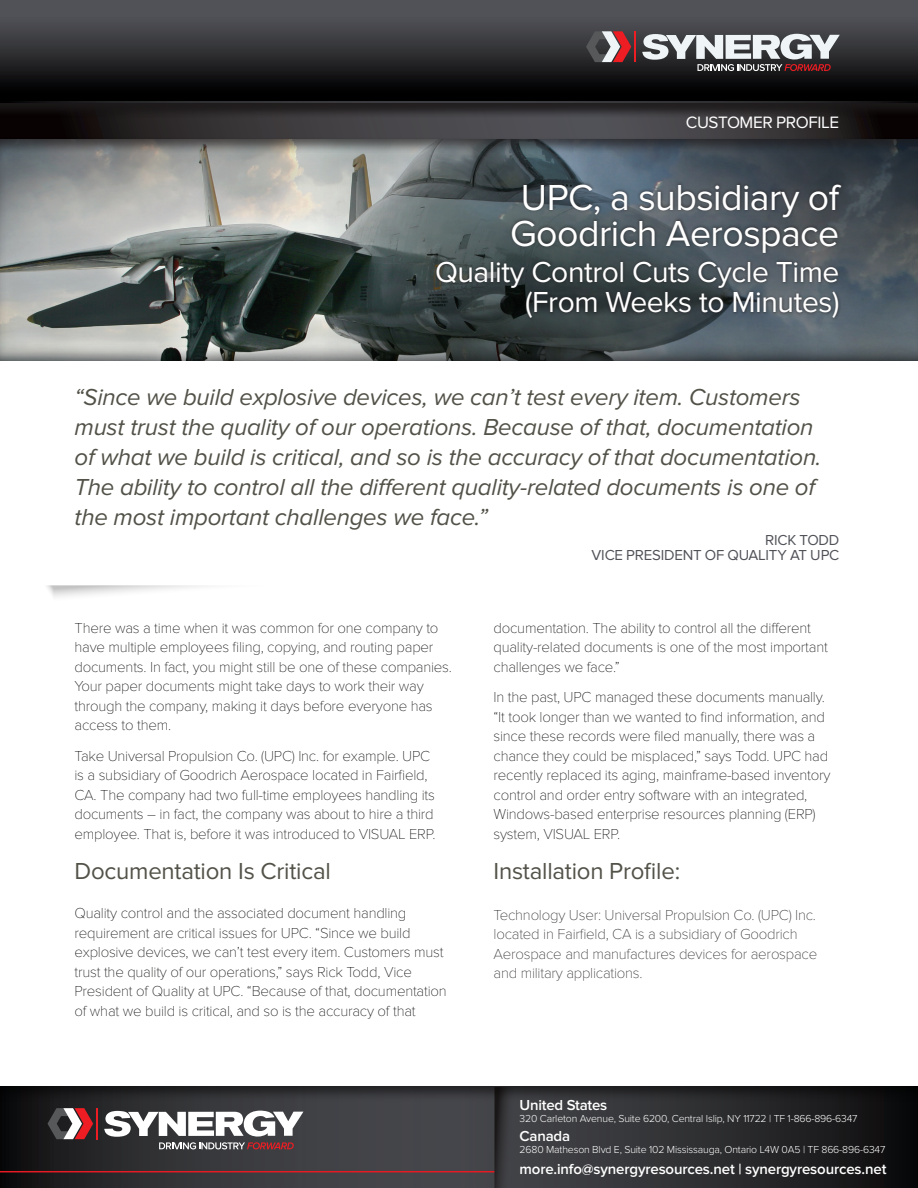
<style>
.page{position:relative;width:918px;height:1188px;background:#fff}
.page>*{position:absolute;margin:0;border:0;box-sizing:border-box;transform-origin:0 0}
.t1{font:37.5px/36px "Proxima Nova";letter-spacing:-.015em;color:#fff}
.t2{font:30px/30px "Proxima Nova";letter-spacing:-.015em;color:#fff;text-align:right}
.t3{font:italic 24px/30px "Proxima Nova";letter-spacing:-.01em;color:#535249}
.t4{font:24px "Proxima Nova";letter-spacing:-.01em;color:#535249}
.t5{font:17.1px "Proxima Nova";letter-spacing:-.025em;color:#fff}
.t6{font:100 15px/19.5px "Proxima Nova T";letter-spacing:-.015em;color:#040503}
.t7{font:100 15px/19.5px "Proxima Nova T";letter-spacing:-.015em;color:#231f20}
.t8{font:600 15px "Proxima Nova";letter-spacing:-.01em;color:#fff}
.t9{font:15px/15px "Proxima Nova";letter-spacing:-.015em;color:#505258;text-align:right}
.t10{font:300 10.5px "Proxima Nova";letter-spacing:-.015em;color:#fff}
</style>
<div class="page">
<div style="left:0;top:1079px;width:918px;height:109px;background:#231f20;opacity:.59"></div>
<hr style="left:0;top:1171px;width:495px;height:1px;background:#e51a23">
<svg style="left:494px;top:1087px;width:22px;height:101px;background:#333336"></svg>
<svg style="left:48px;top:1108px;width:45px;height:31px"></svg>
<hr style="left:96px;top:1108px;width:2px;height:31px;background:#ee1d23">
<svg style="left:104px;top:1111px;width:199px;height:38px"></svg>
<svg style="left:47px;top:585px;width:157px;height:12px"></svg>
<svg style="left:0;top:153px;width:51px;height:208px;background:#979b9a"></svg>
<img style="left:51px;top:153px;width:867px;height:208px">
<div style="left:434px;top:181px;width:411px;height:141px;background:#231f20;opacity:.75"></div>
<div style="left:0;top:101px;width:918px;height:52px;background:#231f20;opacity:.5"></div>
<div style="left:0;top:100px;width:918px;height:39px;background:#231f20;opacity:.75"></div>
<div style="left:0;top:0;width:918px;height:118px;background:#231f20;opacity:.75"></div>
<svg style="left:0;top:0;width:918px;height:103px;background:#2d2d31"></svg>
<svg style="left:586px;top:31px;width:45px;height:31px"></svg>
<hr style="left:634px;top:31px;width:2px;height:31px;background:#ee1d23">
<svg style="left:642px;top:34px;width:198px;height:37px"></svg>
<p class="t5" style="left:686px;top:113px;width:155px">CUSTOMER PROFILE</p>
<h1 class="t1" style="left:510px;top:180px;width:331px">UPC, a subsidiary of<br>Goodrich Aerospace</h1>
<h2 class="t2" style="left:435px;top:258px;width:406px">Quality Control Cuts Cycle Time (From Weeks to Minutes)</h2>
<p class="t3" style="left:75px;top:383px;width:748px">“Since we build explosive devices, we can’t test every item. Customers must trust the quality of our operations. Because of that, documentation of what we build is critical, and so is the accuracy of that documentation.<br>The ability to control all the different quality-related documents is one of the most important challenges we face.”</p>
<p class="t9" style="left:592px;top:533px;width:249px">RICK TODD<br>VICE PRESIDENT OF QUALITY AT UPC</p>
<p class="t6" style="left:75px;top:618px;width:379px">There was a time when it was common for one company to have multiple employees filing, copying, and routing paper documents. In fact, you might still be one of these companies.<br>Your paper documents might take days to work their way through the company, making it days before everyone has access to them.</p>
<p class="t6" style="left:75px;top:746px;width:362px">Take Universal Propulsion Co. (UPC) Inc. for example. UPC is a subsidiary of Goodrich Aerospace located in Fairfield, CA. The company had two full-time employees handling its documents – in fact, the company was about to hire a third employee. That is, before it was introduced to VISUAL ERP.</p>
<h3 class="t4" style="left:75px;top:858px;width:258px">Documentation Is Critical</h3>
<p class="t6" style="left:75px;top:904px;width:374px">Quality control and the associated document handling requirement are critical issues for UPC. “Since we build explosive devices, we can’t test every item. Customers must trust the quality of our operations,” says Rick Todd, Vice President of Quality at UPC. “Because of that, documentation of what we build is critical, and so is the accuracy of that</p>
<p class="t6" style="left:494px;top:618px;width:336px">documentation. The ability to control all the different quality-related documents is one of the most important challenges we face.”</p>
<p class="t6" style="left:494px;top:688px;width:339px">In the past, UPC managed these documents manually. “It took longer than we wanted to find information, and since these records were filed manually, there was a chance they could be misplaced,” says Todd. UPC had recently replaced its aging, mainframe-based inventory control and order entry software with an integrated, Windows-based enterprise resources planning (ERP) system, VISUAL ERP.</p>
<h3 class="t4" style="left:494px;top:858px;width:188px">Installation Profile:</h3>
<p class="t7" style="left:494px;top:905px;width:325px">Technology User: Universal Propulsion Co. (UPC) Inc. located in Fairfield, CA is a subsidiary of Goodrich Aerospace and manufactures devices for aerospace and military applications.</p>
<p class="t8" style="left:520px;top:1096px;width:89px">United States</p>
<p class="t10" style="left:520px;top:1114px;width:339px">320 Carleton Avenue, Suite 6200, Central Islip, NY 11722 | TF 1-866-896-6347</p>
<p class="t8" style="left:520px;top:1128px;width:52px">Canada</p>
<p class="t10" style="left:520px;top:1145px;width:367px">2680 Matheson Blvd E, Suite 102 Mississauga, Ontario L4W 0A5 | TF 866-896-6347</p>
<p class="t8" style="left:520px;top:1160px;width:368px">more.info@synergyresources.net | synergyresources.net</p>
</div>
